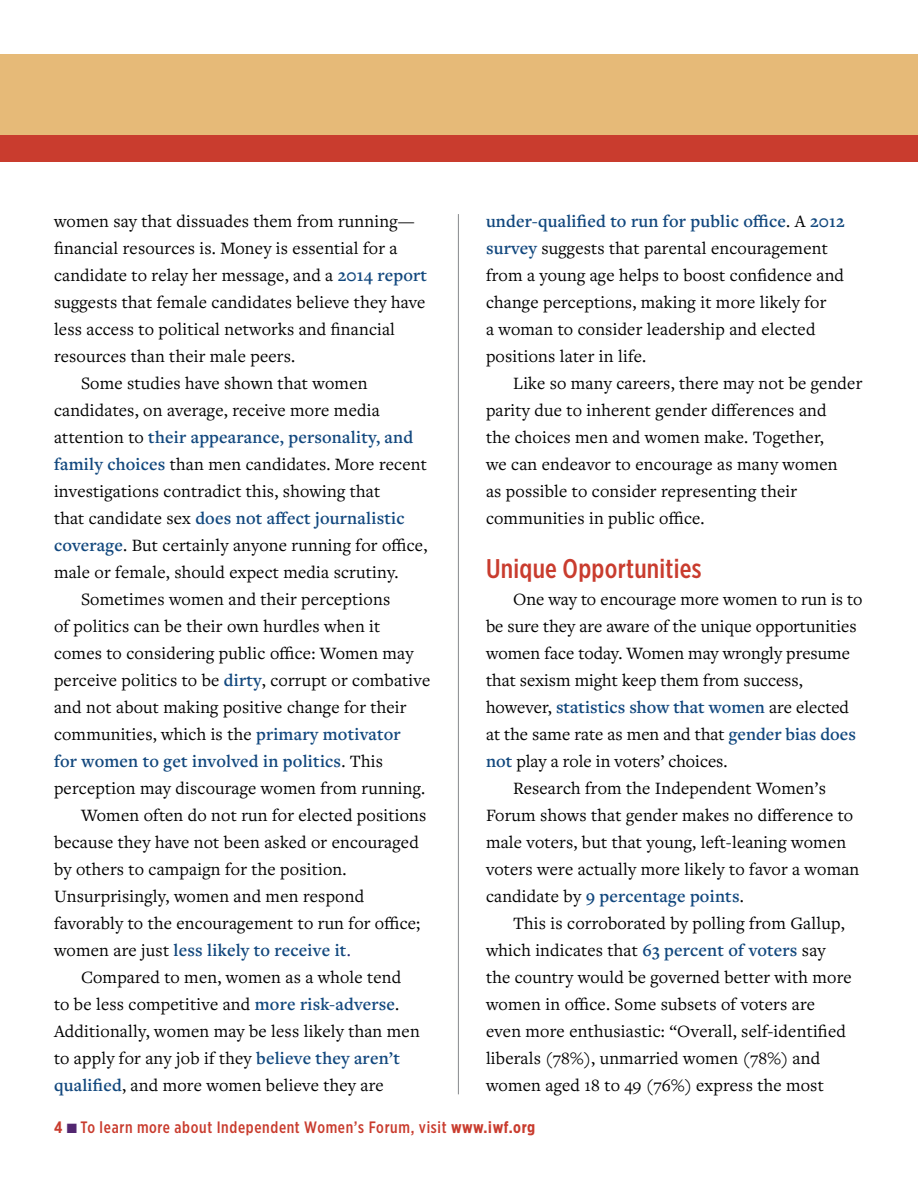
<style>
.page{position:relative;width:918px;height:1188px;background:#fff}
.page>*{position:absolute;margin:0;border:0;box-sizing:border-box;transform-origin:0 0}
.t1{font:500 27px "Gotham X Narrow";letter-spacing:.01em;color:#c93c2e}
.t2{font:18px/27px "Freight Text Pro";letter-spacing:.01em;color:#000}
.t3{font:600 18px "Freight Text Pro";letter-spacing:.01em;color:#12487e}
.t4{font:500 16.5px "Gotham X Narrow";letter-spacing:.04em;color:#c93c2e}
.s1{font-weight:600;color:#12487e}
.s2{font-weight:400;color:#000}
.s3{font-weight:400;color:#282974}
.s4{font-weight:700}
.s5{color:#522670}
</style>
<div class="page">
<hr style="left:458px;top:214px;width:1px;height:880px;background:#939598">
<div style="left:0;top:54px;width:918px;height:81px;background:#e6ba78"></div>
<div style="left:0;top:135px;width:918px;height:27px;background:#c93c2e"></div>
<p class="t2" style="left:54px;top:207px;width:362px">women say that dissuades them from running—</p>
<p class="t2" style="left:54px;top:234px;width:345px">financial resources is. Money is essential for a</p>
<p class="t2" style="left:54px;top:261px;width:375px">candidate to relay her message, and a <span class="s1">2014 report</span></p>
<p class="t2" style="left:54px;top:288px;width:373px">suggests that female candidates believe they have</p>
<p class="t2" style="left:54px;top:315px;width:343px">less access to political networks and financial</p>
<p class="t2" style="left:54px;top:342px;width:243px">resources than their male peers.</p>
<p class="t2" style="left:81px;top:369px;width:288px">Some studies have shown that women</p>
<p class="t2" style="left:54px;top:396px;width:327px">candidates, on average, receive more media</p>
<p class="t3" style="left:54px;top:425px;width:361px"><span class="s2">attention to</span> their appearance, personality, and</p>
<p class="t2" style="left:54px;top:450px;width:374px"><span class="s1">family choices</span> than men candidates. More recent</p>
<p class="t2" style="left:54px;top:477px;width:328px">investigations contradict this, showing that</p>
<p class="t3" style="left:54px;top:506px;width:352px"><span class="s2">that candidate sex</span> does not affect journalistic</p>
<p class="t2" style="left:54px;top:531px;width:375px"><span class="s1">coverage</span>. But certainly anyone running for office,</p>
<p class="t2" style="left:54px;top:558px;width:346px">male or female, should expect media scrutiny.</p>
<p class="t2" style="left:81px;top:585px;width:311px">Sometimes women and their perceptions</p>
<p class="t2" style="left:54px;top:612px;width:328px">of politics can be their own hurdles when it</p>
<p class="t2" style="left:54px;top:639px;width:361px">comes to considering public office: Women may</p>
<p class="t2" style="left:54px;top:666px;width:378px">perceive politics to be <span class="s1">dirty</span>, corrupt or combative</p>
<p class="t2" style="left:54px;top:693px;width:354px">and not about making positive change for their</p>
<p class="t2" style="left:54px;top:720px;width:348px">communities, which is the <span class="s1">primary motivator</span></p>
<p class="t3" style="left:54px;top:749px;width:331px">for women to get involved in politics<span class="s2">. This</span></p>
<p class="t2" style="left:54px;top:774px;width:373px">perception may discourage women from running.</p>
<p class="t2" style="left:81px;top:801px;width:347px">Women often do not run for elected positions</p>
<p class="t2" style="left:54px;top:828px;width:366px">because they have not been asked or encouraged</p>
<p class="t2" style="left:54px;top:855px;width:294px">by others to campaign for the position.</p>
<p class="t2" style="left:54px;top:882px;width:312px">Unsurprisingly, women and men respond</p>
<p class="t2" style="left:54px;top:909px;width:368px">favorably to the encouragement to run for office;</p>
<p class="t3" style="left:54px;top:938px;width:298px"><span class="s2">women are just</span> less likely to receive it<span class="s3">.</span></p>
<p class="t2" style="left:81px;top:963px;width:322px">Compared to men, women as a whole tend</p>
<p class="t2" style="left:54px;top:990px;width:347px">to be less competitive and <span class="s1">more risk-adverse</span>.</p>
<p class="t2" style="left:54px;top:1017px;width:367px">Additionally, women may be less likely than men</p>
<p class="t2" style="left:54px;top:1044px;width:347px">to apply for any job if they <span class="s1">believe they aren’t</span></p>
<p class="t2" style="left:54px;top:1071px;width:331px"><span class="s1">qualified</span>, and more women believe they are</p>
<p class="t2" style="left:486px;top:207px;width:360px"><span class="s1">under-qualified to run for public office</span>. A <span class="s1">2012 survey</span> suggests that parental encouragement from a young age helps to boost confidence and change perceptions, making it more likely for<br>a woman to consider leadership and elected positions later in life.</p>
<p class="t2" style="left:486px;top:369px;width:378px;text-indent:27px">Like so many careers, there may not be gender parity due to inherent gender differences and<br>the choices men and women make. Together,<br>we can endeavor to encourage as many women<br>as possible to consider representing their communities in public office.</p>
<h1 class="t1" style="left:486px;top:552px;width:217px">Unique Opportunities</h1>
<p class="t2" style="left:513px;top:585px;width:351px">One way to encourage more women to run is to</p>
<p class="t2" style="left:486px;top:612px;width:372px">be sure they are aware of the unique opportunities</p>
<p class="t2" style="left:486px;top:639px;width:366px">women face today. Women may wrongly presume</p>
<p class="t2" style="left:486px;top:666px;width:318px">that sexism might keep them from success,</p>
<p class="t3" style="left:486px;top:695px;width:365px"><span class="s2">however,</span> statistics show that women <span class="s2">are elected</span></p>
<p class="t2" style="left:486px;top:720px;width:371px">at the same rate as men and that <span class="s1">gender bias does</span></p>
<p class="t2" style="left:486px;top:747px;width:243px"><span class="s1">not</span> play a role in voters’ choices.</p>
<p class="t2" style="left:513px;top:774px;width:315px">Research from the Independent Women’s</p>
<p class="t2" style="left:486px;top:801px;width:369px">Forum shows that gender makes no difference to</p>
<p class="t2" style="left:486px;top:828px;width:362px">male voters, but that young, left-leaning women</p>
<p class="t2" style="left:486px;top:855px;width:375px">voters were actually more likely to favor a woman</p>
<p class="t3" style="left:486px;top:884px;width:259px"><span class="s2">candidate by</span> 9 percentage points<span class="s2">.</span></p>
<p class="t2" style="left:513px;top:909px;width:333px">This is corroborated by polling from Gallup,</p>
<p class="t2" style="left:486px;top:936px;width:341px">which indicates that <span class="s1">63 percent of voters</span> say</p>
<p class="t2" style="left:486px;top:963px;width:367px">the country would be governed better with more</p>
<p class="t2" style="left:486px;top:990px;width:331px">women in office. Some subsets of voters are</p>
<p class="t2" style="left:486px;top:1017px;width:361px">even more enthusiastic: “Overall, self-identified</p>
<p class="t2" style="left:486px;top:1044px;width:336px">liberals (78%), unmarried women (78%) and</p>
<p class="t2" style="left:486px;top:1071px;width:339px">women aged 18 to 49 (76%) express the most</p>
<p class="t4" style="left:54px;top:1117px;width:483px"><span class="s4">4</span> <span class="s5">■</span> To learn more about Independent Women’s Forum, visit <span class="s4">www.iwf.org</span></p>
</div>
